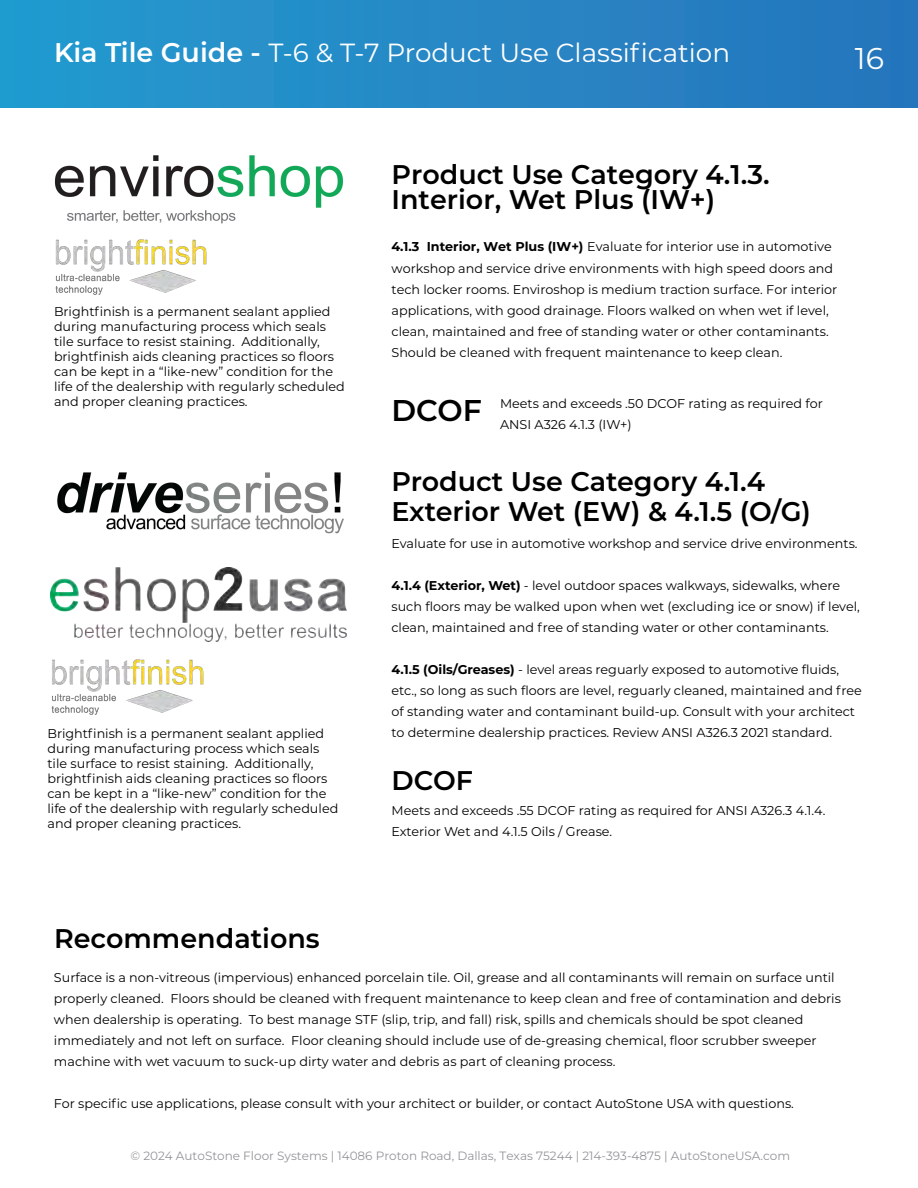
<style>
.page{position:relative;width:918px;height:1188px;background:#fff}
.page>*{position:absolute;margin:0;border:0;box-sizing:border-box;transform-origin:0 0}
.Chapter_Titles{font:600 30px "Montserrat";color:#000}
.t1{font:30px "Montserrat";color:#fff}
.Chapter_Titles-2{font:600 27px/25.5px "Montserrat";color:#000}
.Chapter_Titles-3{font:26.25px "Montserrat";color:#fff}
.Chapter_Titles-4{font:12.75px/15px "Montserrat";color:#000}
.t2{font:12px "Montserrat";color:#939598}
.s1{font-weight:600;font-size:27px}
.s2{font-style:inherit}
.s3{font-weight:700}
</style>
<div class="page">
<div style="left:0;top:0;width:918px;height:108px;background:linear-gradient(to right,#249bcf,#2775bb)"></div>
<img style="left:57px;top:472px;width:287px;height:62px">
<img style="left:51px;top:659px;width:153px;height:56px">
<img style="left:55px;top:239px;width:152px;height:56px">
<img style="left:55px;top:155px;width:289px;height:69px">
<img style="left:50px;top:568px;width:297px;height:74px">
<p class="Chapter_Titles-3" style="left:54px;top:34px;width:678px"><span class="s1">Kia Tile Guide -</span> T-6 &amp; T-7 Product Use Classification</p>
<h1 class="t1" style="left:855px;top:38px;width:31px">1<span class="s2">6</span></h1>
<p class="Chapter_Titles-4" style="left:54px;top:304px;width:292px">Brightfinish is a permanent sealant applied during manufacturing process which seals tile surface to resist staining. Additionally, brightfinish aids cleaning practices so floors can be kept in a “like-new” condition for the life of the dealership with regularly scheduled and proper cleaning practices.</p>
<p class="Chapter_Titles-4" style="left:47px;top:725px;width:292px">Brightfinish is a permanent sealant applied during manufacturing process which seals tile surface to resist staining. Additionally, brightfinish aids cleaning practices so floors can be kept in a “like-new” condition for the life of the dealership with regularly scheduled and proper cleaning practices.</p>
<p class="Chapter_Titles-2" style="left:54px;top:925px;width:267px">Recommendations</p>
<p class="Chapter_Titles-2" style="left:392px;top:160px;width:380px">Product Use Category 4.1.3.<br>Interior, Wet Plus (IW+)</p>
<p class="Chapter_Titles-4" style="left:392px;top:236px;width:447px;line-height:21.1px"><span class="s3">4.1.</span><span class="s3">3 I</span><span class="s3">nterior, Wet Plus</span> <span class="s3">(IW+</span><span class="s3">)</span> Evaluate for interior use in automotive workshop and service drive environments with high speed doors and tech locker rooms. Enviroshop is medium traction surface. For interior applications, with good drainage. Floors walked on when wet if level, clean, maintained and free of standing water or other contaminants.<br>Should be cleaned with frequent maintenance to keep clean.</p>
<p class="Chapter_Titles" style="left:392px;top:389px;width:92px">DCOF</p>
<p class="Chapter_Titles-4" style="left:500px;top:395px;width:324px">Meets and exceeds .50 DCOF rating as required for</p>
<p class="Chapter_Titles-4" style="left:500px;top:416px;width:133px">ANSI A326 4.1.3 (IW+)</p>
<p class="Chapter_Titles-2" style="left:392px;top:467px;width:375px">Product Use Category 4.1.4</p>
<p class="Chapter_Titles-2" style="left:392px;top:497px;width:421px">Exterior Wet (EW) &amp; 4.1.5 (O/G)</p>
<p class="Chapter_Titles-4" style="left:392px;top:535px;width:468px">Evaluate for use in automotive workshop and service drive environments.</p>
<p class="Chapter_Titles-4" style="left:392px;top:574px;width:470px;line-height:21px"><span class="s3">4.1.4 (Exterior, Wet)</span> - level outdoor spaces walkways, sidewalks, where such floors may be walked upon when wet (excluding ice or snow) if level, clean, maintained and free of standing water or other contaminants.</p>
<p class="Chapter_Titles-4" style="left:392px;top:658px;width:472px;line-height:21px"><span class="s3">4.1.5 (Oils/Greases)</span> - level areas reguarly exposed to automotive fluids, etc., so long as such floors are level, reguarly cleaned, maintained and free of standing water and contaminant build-up. Consult with your architect to determine dealership practices. Review ANSI A326.3 2021 standard.</p>
<p class="Chapter_Titles-2" style="left:392px;top:766px;width:83px">DCOF</p>
<p class="Chapter_Titles-4" style="left:392px;top:803px;width:435px">Meets and exceeds .55 DCOF rating as required for ANSI A326.3 4.1.4.</p>
<p class="Chapter_Titles-4" style="left:392px;top:824px;width:222px">Exterior Wet and 4.1.5 Oils / Grease.</p>
<p class="Chapter_Titles-4" style="left:54px;top:967px;width:788px;line-height:21px">Surface is a non-vitreous (impervious) enhanced porcelain tile. Oil, grease and all contaminants will remain on surface until properly cleaned. Floors should be cleaned with frequent maintenance to keep clean and free of contamination and debris when dealership is operating. To best manage STF (slip, trip, and fall) risk, spills and chemicals should be spot cleaned immediately and not left on surface. Floor cleaning should include use of de-greasing chemical, floor scrubber sweeper machine with wet vacuum to suck-up dirty water and debris as part of cleaning process.</p>
<p class="Chapter_Titles-4" style="left:54px;top:1096px;width:741px">For specific use applications, please consult with your architect or builder, or contact AutoStone USA with questions.</p>
<p class="t2" style="left:131px;top:1147px;width:661px">© <span class="s2">202</span>4 AutoStone Floor Systems | 14086 Proton Road, Dallas, Texas 75244 | 214-393-4875 | AutoStoneUSA.com</p>
</div>
